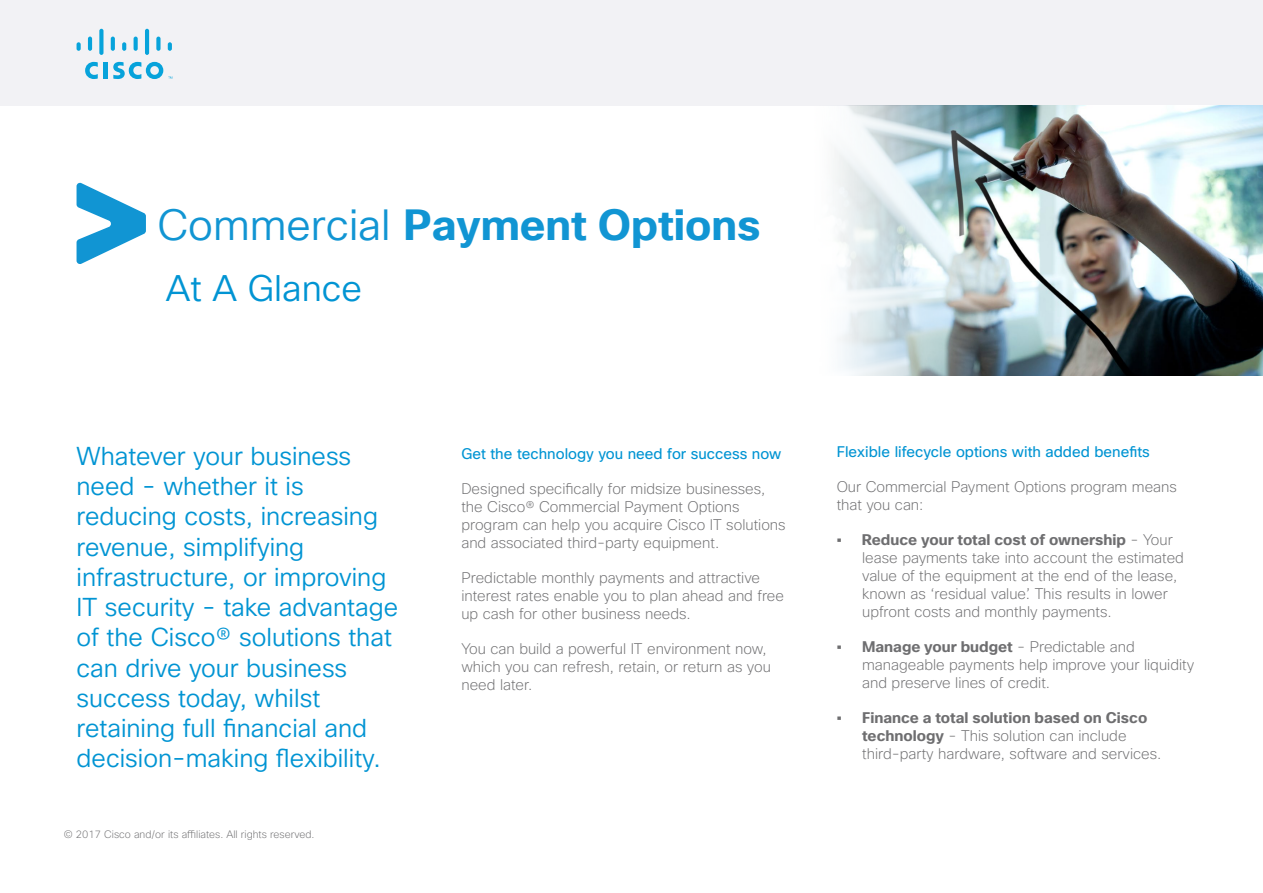
<style>
.page{position:relative;width:1263px;height:893px;background:#fff}
.page>*{position:absolute;margin:0;border:0;box-sizing:border-box;transform-origin:0 0}
.t1{font:700 42.6px "Cisco Sans TT";color:#1195d3}
.t2{font:300 36px "Cisco Sans";color:#0194d3}
.t3{font:300 25.2px/30.3px "Cisco Sans";color:#0194d3}
.t4{font:200 15px/18px "Cisco Sans";color:#6e6e70}
.t5{font:15px "Cisco Sans";color:#0194d3}
.t6{font:200 10.5px "Cisco Sans";color:#6e6e70}
.s1{font-family:"Cisco Sans TT Light";font-weight:400}
.s2{font-weight:700}
</style>
<div class="page">
<div style="left:0;top:0;width:1263px;height:105px;background:#f2f2f5"></div>
<hr style="left:104px;top:62px;width:4px;height:17px;background:#07a3db">
<svg style="left:85px;top:62px;width:13px;height:17px"></svg>
<svg style="left:77px;top:42px;width:4px;height:9px"></svg>
<hr style="left:88px;top:37px;width:4px;height:14px;background:#07a3db;border-radius:2px">
<svg style="left:99px;top:29px;width:4px;height:26px"></svg>
<svg style="left:111px;top:37px;width:4px;height:14px"></svg>
<svg style="left:122px;top:42px;width:4px;height:9px"></svg>
<svg style="left:134px;top:37px;width:4px;height:14px"></svg>
<hr style="left:145px;top:29px;width:4px;height:26px;background:#07a3db;border-radius:2px">
<div style="left:156px;top:37px;width:5px;height:14px;background:#07a3db;border-radius:2px"></div>
<svg style="left:168px;top:42px;width:4px;height:9px"></svg>
<svg style="left:113px;top:62px;width:59px;height:17px"></svg>
<img style="left:647px;top:105px;width:616px;height:271px">
<svg style="left:77px;top:182px;width:69px;height:82px"></svg>
<p class="t1" style="left:157px;top:198px;width:605px"><span class="s1">Commercial</span> Payment Options</p>
<p class="t2" style="left:166px;top:265px;width:198px">At A Glance</p>
<p class="t3" style="left:77px;top:442px;width:323px">Whatever your business need - whether it is reducing costs, increasing revenue, simplifying infrastructure, or improving<br>IT security - take advantage of the Cisco® solutions that can drive your business success today, whilst retaining full financial and decision-making flexibility.</p>
<p class="t6" style="left:64px;top:827px;width:252px">© 2017 Cisco and/or its affiliates. All rights reserved.</p>
<p class="t5" style="left:461px;top:444px;width:321px">Get the technology you need for success now</p>
<p class="t4" style="left:461px;top:480px;width:326px">Designed specifically for midsize businesses, the Cisco® Commercial Payment Options program can help you acquire Cisco IT solutions and associated third-party equipment.</p>
<p class="t4" style="left:461px;top:569px;width:324px">Predictable monthly payments and attractive interest rates enable you to plan ahead and free up cash for other business needs.</p>
<p class="t4" style="left:461px;top:640px;width:311px">You can build a powerful IT environment now, which you can refresh, retain, or return as you need later.</p>
<p class="t5" style="left:837px;top:442px;width:315px">Flexible lifecycle options with added benefits</p>
<p class="t4" style="left:837px;top:478px;width:342px">Our Commercial Payment Options program means that you can:</p>
<p class="t4" style="left:862px;top:531px;width:323px;text-indent:-26px"><span class="s2">• Reduce your total cost of ownership</span> - Your lease payments take into account the estimated value of the equipment at the end of the lease, known as ‘residual value’. This results in lower upfront costs and monthly payments.</p>
<p class="t4" style="left:862px;top:638px;width:333px;text-indent:-26px"><span class="s2">• Manage your budget</span> - Predictable and manageable payments help improve your liquidity and preserve lines of credit.</p>
<p class="t4" style="left:862px;top:709px;width:301px;text-indent:-26px"><span class="s2">• Finance a total solution based on Cisco technology</span> - This solution can include third-party hardware, software and services.</p>
</div>
